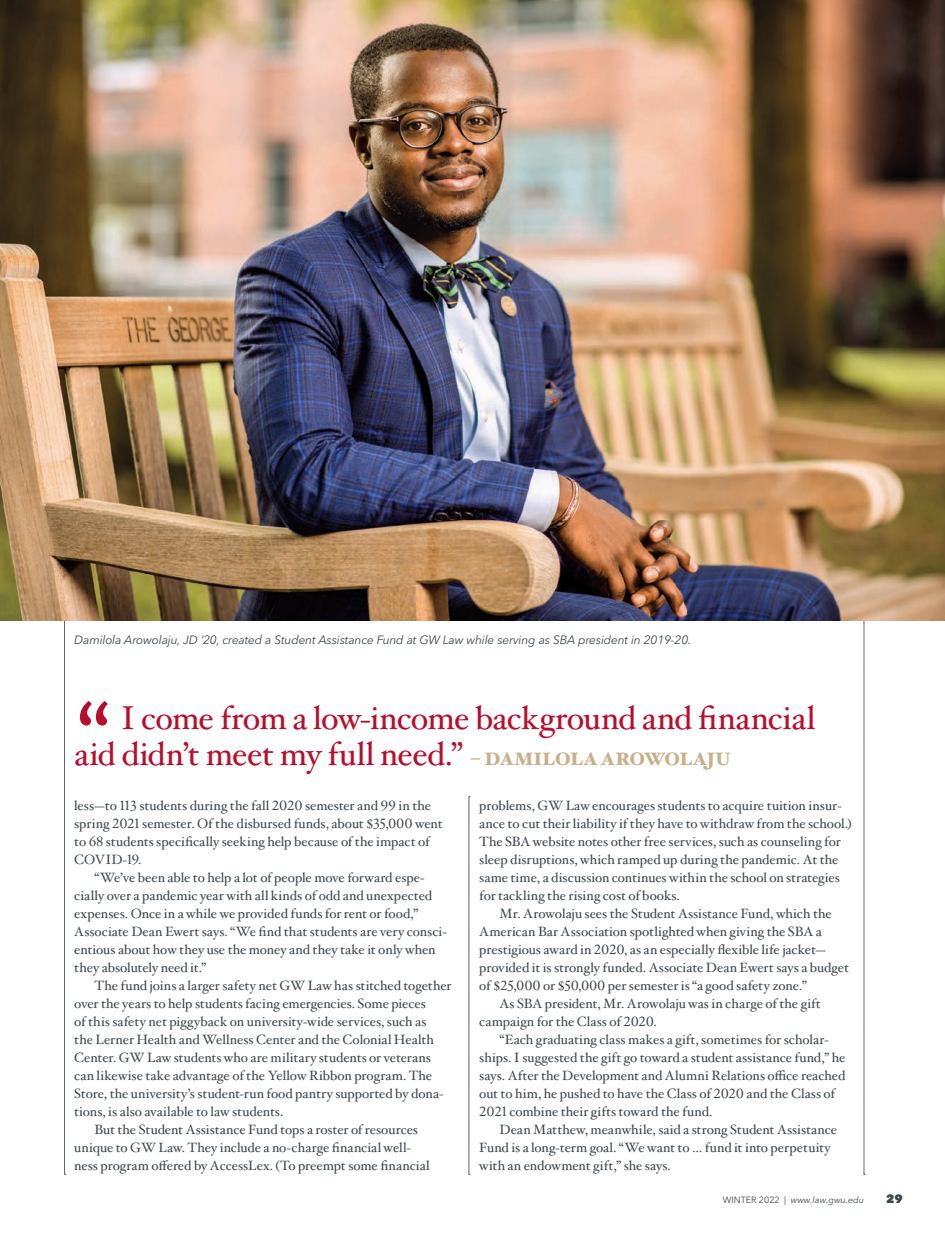
<style>
.page{position:relative;width:945px;height:1242px;background:#fff}
.page>*{position:absolute;margin:0;border:0;box-sizing:border-box;transform-origin:0 0}
.feature_-_body_text{font:84px "Caecilia LT Std";color:#ba0d2b}
.feature_-_body_text-2{font:33px/36px "Hoefler Txt";letter-spacing:-.02em;color:#ba0d2b}
.feature_-_body_text-3{font:900 18px "Hoefler Txt";letter-spacing:-.01em;color:#c8b08b}
.feature_-_body_text-4{font:13.5px/18px "Hoefler Txt";letter-spacing:-.005em;color:#3d474e}
.photo_caption{font:italic 12px "Avenir Next LT Pro";letter-spacing:-.015em;color:#3d474e}
.t1{font:800 12px "Avenir Next LT Pro";color:#3d474e}
.t2{font:italic 9px "Avenir Next LT Pro";color:#3d474e}
.s1{font-style:normal}
</style>
<div class="page">
<svg style="left:64px;top:621px;width:2px;height:554px"></svg>
<svg style="left:864px;top:621px;width:1px;height:554px"></svg>
<svg style="left:469px;top:796px;width:1px;height:379px"></svg>
<img style="left:0;top:0;width:945px;height:621px">
<p class="photo_caption" style="left:74px;top:632px;width:619px">Damilola Arowolaju, JD ‘20, created a Student Assistance Fund at GW Law while serving as SBA president in 2019-20.</p>
<p class="feature_-_body_text" style="left:75px;top:688px;width:39px">“</p>
<p class="feature_-_body_text-2" style="left:74px;top:698px;width:743px;text-indent:46px">I come from a low-income background and financial aid didn’t meet my full need.”</p>
<p class="feature_-_body_text-3" style="left:470px;top:745px;width:262px">– DAMILOLA AROWOLAJU</p>
<p class="feature_-_body_text-4" style="left:74px;top:796px;width:370px">less—to 113 students during the fall 2020 semester and 99 in the spring 2021 semester. Of the disbursed funds, about $35,000 went to 68 students specifically seeking help because of the impact of COVID-19.</p>
<p class="feature_-_body_text-4" style="left:74px;top:868px;width:374px;text-indent:20px">“We’ve been able to help a lot of people move forward espe&shy;cially over a pandemic year with all kinds of odd and unexpected expenses. Once in a while we provided funds for rent or food,” Associate Dean Ewert says. “We find that students are very consci&shy;entious about how they use the money and they take it only when they absolutely need it.”</p>
<p class="feature_-_body_text-4" style="left:74px;top:976px;width:379px;text-indent:20px">The fund joins a larger safety net GW Law has stitched together over the years to help students facing emergencies. Some pieces<br>of this safety net piggyback on university-wide services, such as<br>the Lerner Health and Wellness Center and the Colonial Health Center. GW Law students who are military students or veterans can likewise take advantage of the Yellow Ribbon program. The Store, the university’s student-run food pantry supported by dona&shy;tions, is also available to law students.</p>
<p class="feature_-_body_text-4" style="left:74px;top:1120px;width:357px;text-indent:20px">But the Student Assistance Fund tops a roster of resources unique to GW Law. They include a no-charge financial well&shy;ness program offered by AccessLex. (To preempt some financial</p>
<p class="feature_-_body_text-4" style="left:479px;top:796px;width:374px">problems, GW Law encourages students to acquire tuition insur&shy;ance to cut their liability if they have to withdraw from the school.)<br>The SBA website notes other free services, such as counseling for sleep disruptions, which ramped up during the pandemic. At the same time, a discussion continues within the school on strategies for tackling the rising cost of books.</p>
<p class="feature_-_body_text-4" style="left:479px;top:904px;width:371px;text-indent:20px">Mr. Arowolaju sees the Student Assistance Fund, which the American Bar Association spotlighted when giving the SBA a prestigious award in 2020, as an especially flexible life jacket— provided it is strongly funded. Associate Dean Ewert says a budget of $25,000 or $50,000 per semester is “a good safety zone.”</p>
<p class="feature_-_body_text-4" style="left:479px;top:994px;width:343px;text-indent:20px">As SBA president, Mr. Arowolaju was in charge of the gift campaign for the Class of 2020.</p>
<p class="feature_-_body_text-4" style="left:479px;top:1030px;width:368px;text-indent:20px">“Each graduating class makes a gift, sometimes for scholar&shy;ships. I suggested the gift go toward a student assistance fund,” he says. After the Development and Alumni Relations office reached out to him, he pushed to have the Class of 2020 and the Class of 2021 combine their gifts toward the fund.</p>
<p class="feature_-_body_text-4" style="left:479px;top:1120px;width:359px;text-indent:20px">Dean Matthew, meanwhile, said a strong Student Assistance<br>Fund is a long-term goal. “We want to … fund it into perpetuity with an endowment gift,” she says.</p>
<p class="t2" style="left:723px;top:1194px;width:143px"><span class="s1">WINTER 2022 |</span> www.law.gwu.edu</p>
<p class="t1" style="left:886px;top:1191px;width:18px">29</p>
</div>
